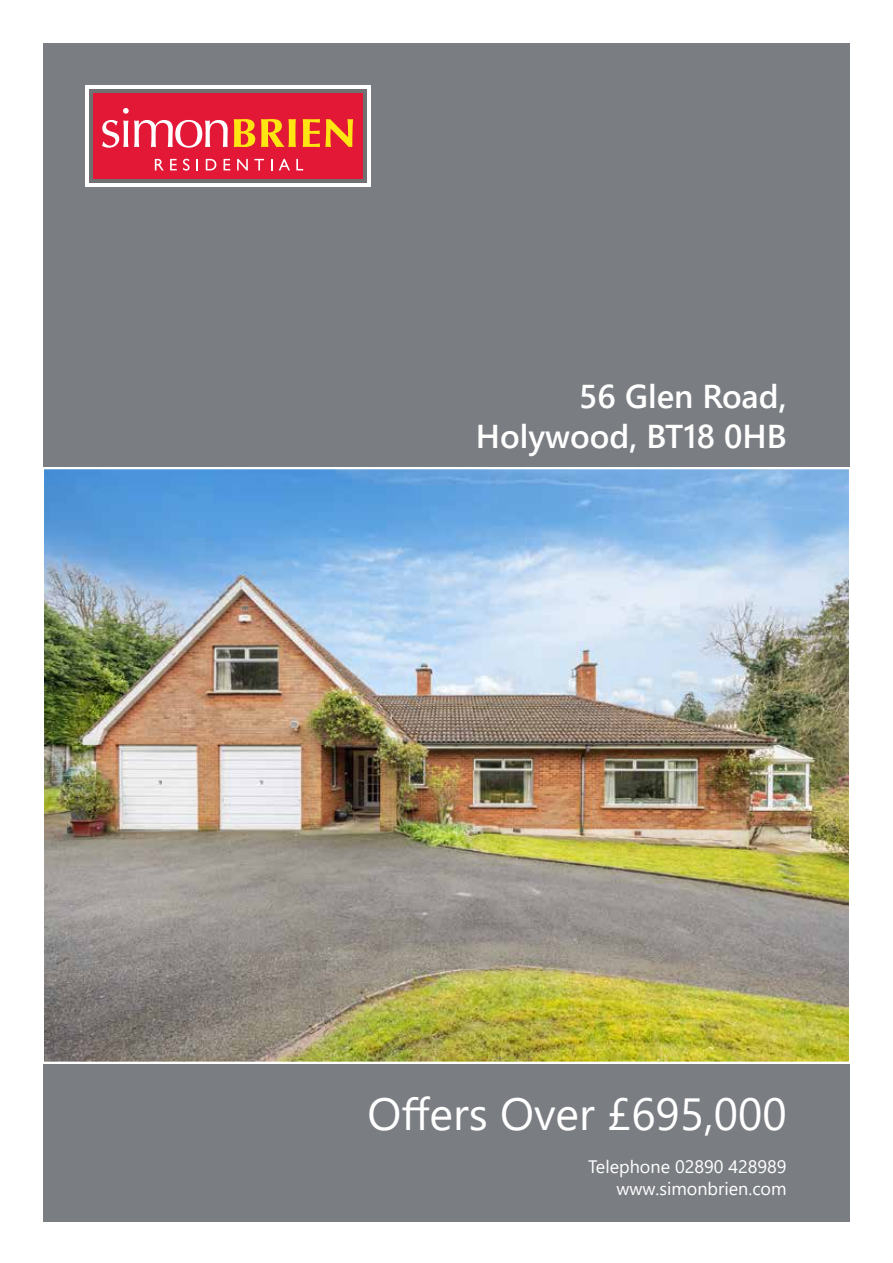
<style>
.page{position:relative;width:893px;height:1263px;background:#fff}
.page>*{position:absolute;margin:0;border:0;box-sizing:border-box;transform-origin:0 0}
.t1{font:45px "Segoe UI";color:#fff}
.t2{font:600 33px/39.6px "Segoe UI";color:#fff;text-align:right}
.t3{font:18px/21.6px "Segoe UI";color:#fff;text-align:right}
</style>
<div class="page">
<div style="left:43px;top:43px;width:807px;height:424px;background:#7a7d82"></div>
<div style="left:43px;top:1064px;width:807px;height:157px;background:#7a7d82"></div>
<img style="left:46px;top:471px;width:801px;height:589px">
<div style="left:85px;top:85px;width:286px;height:102px;background:#fff"></div>
<div style="left:89px;top:89px;width:278px;height:94px;background:#717073"></div>
<div style="left:93px;top:93px;width:270px;height:86px;background:#e31837"></div>
<svg style="left:102px;top:108px;width:126px;height:40px"></svg>
<svg style="left:234px;top:119px;width:21px;height:28px"></svg>
<svg style="left:261px;top:119px;width:35px;height:28px"></svg>
<svg style="left:303px;top:119px;width:50px;height:28px"></svg>
<svg style="left:155px;top:159px;width:9px;height:11px"></svg>
<svg style="left:170px;top:159px;width:7px;height:11px"></svg>
<svg style="left:183px;top:159px;width:7px;height:12px"></svg>
<svg style="left:196px;top:159px;width:2px;height:11px"></svg>
<svg style="left:206px;top:159px;width:10px;height:11px"></svg>
<svg style="left:224px;top:159px;width:6px;height:11px"></svg>
<svg style="left:237px;top:159px;width:11px;height:11px"></svg>
<svg style="left:254px;top:159px;width:10px;height:11px"></svg>
<svg style="left:279px;top:159px;width:11px;height:11px"></svg>
<svg style="left:296px;top:159px;width:7px;height:11px"></svg>
<h2 class="t2" style="left:476px;top:374px;width:312px">56 Glen Road,<br>Holywood, BT18 0HB</h2>
<h1 class="t1" style="left:368px;top:1071px;width:421px">Offers Over £695,000</h1>
<p class="t3" style="left:588px;top:1154px;width:200px">Telephone 02890 428989 www.simonbrien.com</p>
</div>
